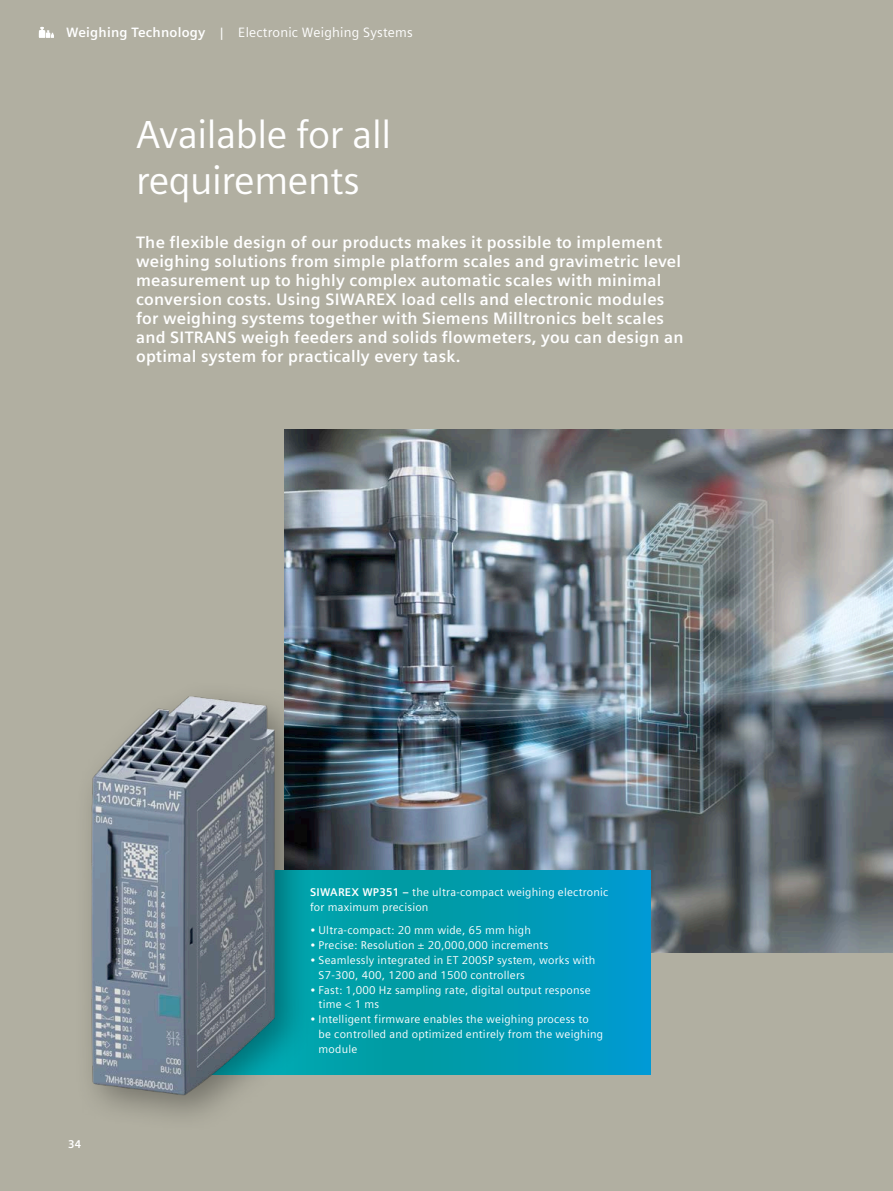
<style>
.page{position:relative;width:893px;height:1191px;background:#b1afa1}
.page>*{position:absolute;margin:0;border:0;box-sizing:border-box;transform-origin:0 0}
.t1{font:39px/46.8px "Siemens Sans Global";letter-spacing:-.01em;color:#fff}
.t2{font:700 16.5px/19.2px "Siemens Sans Global";letter-spacing:.015em;color:#fff}
.t3{font:13.5px "Siemens Sans Global";letter-spacing:.015em;color:#fff}
.t4{font:11.25px/14.9px "Siemens Sans Global";letter-spacing:.02em;color:#fff}
.t5{font:700 11.25px "Siemens Sans Global";color:#fff}
.s1{font-weight:700}
</style>
<div class="page">
<img style="left:285px;top:429px;width:608px;height:523px">
<svg style="left:39px;top:27px;width:15px;height:11px"></svg>
<svg style="left:392px;top:870px;width:258px;height:204px"></svg>
<img style="left:90px;top:590px;width:302px;height:527px">
<p class="t3" style="left:66px;top:23px;width:348px"><span class="s1">Weighing Technology</span> | Electronic Weighing Systems</p>
<h1 class="t1" style="left:136px;top:112px;width:257px">Available for all requirements</h1>
<p class="t2" style="left:136px;top:232px;width:549px">The flexible design of our products makes it possible to implement weighing solutions from simple platform scales and gravimetric level measurement up to highly complex automatic scales with minimal conversion costs. Using SIWAREX load cells and electronic modules for weighing systems together with Siemens Milltronics belt scales and SITRANS weigh feeders and solids flowmeters, you can design an optimal system for practically every task.</p>
<p class="t5" style="left:68px;top:1137px;width:15px">34</p>
<p class="t4" style="left:310px;top:885px;width:300px"><span class="s1">SIWAREX WP351 –</span> the ultra-compact weighing electronic for maximum precision</p>
<p class="t4" style="left:310px;top:923px;width:222px">• Ultra-compact: 20 mm wide, 65 mm high</p>
<p class="t4" style="left:310px;top:938px;width:240px">• Precise: Resolution ± 20,000,000 increments</p>
<p class="t4" style="left:319px;top:953px;width:278px;text-indent:-9px">• Seamlessly integrated in ET 200SP system, works with<br>S7-300, 400, 1200 and 1500 controllers</p>
<p class="t4" style="left:319px;top:982px;width:274px;text-indent:-9px">• Fast: 1,000 Hz sampling rate, digital output response time &lt; 1 ms</p>
<p class="t4" style="left:319px;top:1012px;width:286px;text-indent:-9px">• Intelligent firmware enables the weighing process to be controlled and optimized entirely from the weighing module</p>
</div>
